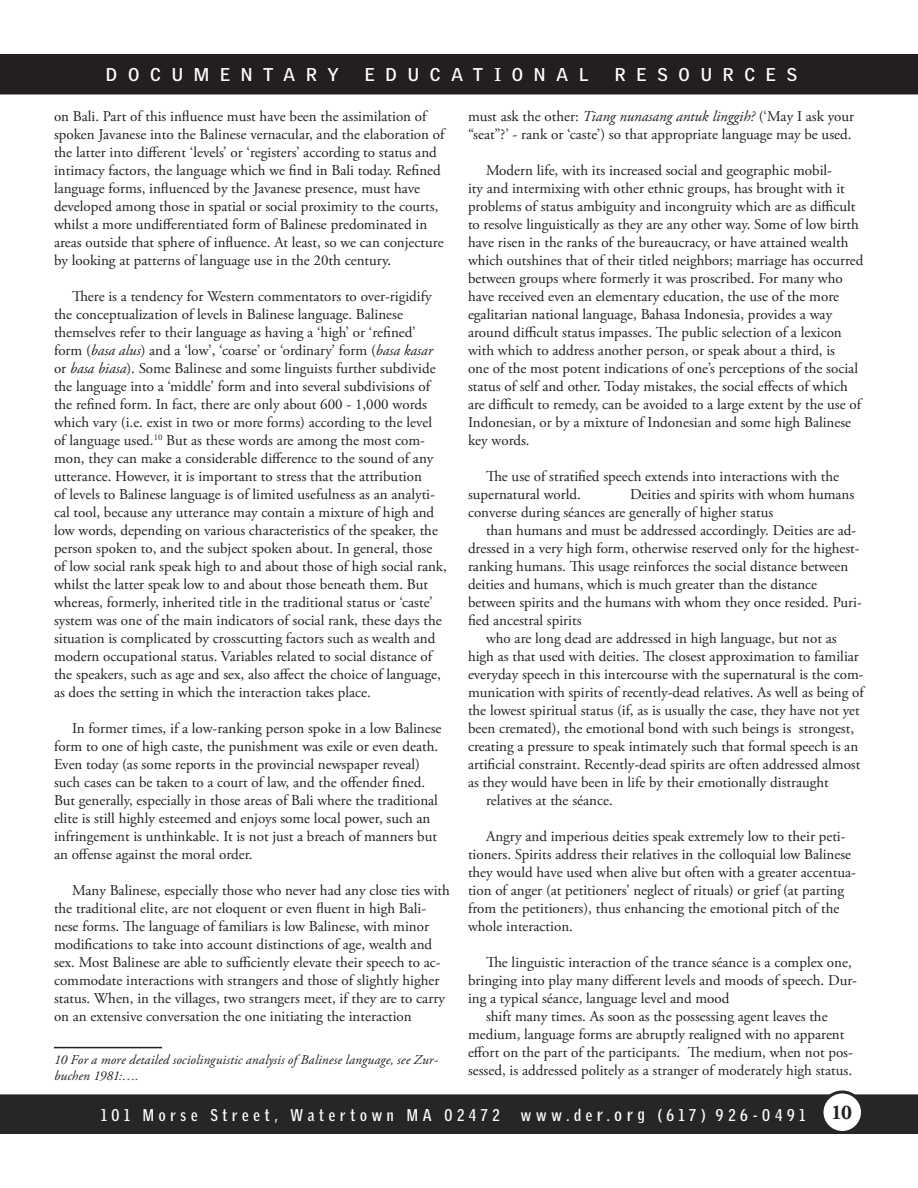
<style>
.page{position:relative;width:918px;height:1188px;background:#fff}
.page>*{position:absolute;margin:0;border:0;box-sizing:border-box;transform-origin:0 0}
.t1{font:700 18px "Griffith Gothic";letter-spacing:.6em;color:#fff}
.t2{font:700 16.5px "Griffith Gothic Cond";letter-spacing:.29em;color:#fff}
.studyguide{font:15px/18px "Adobe Garamond Pro";color:#231f20}
.studyguidenoindent{font:15px/18px "Adobe Garamond Pro";color:#231f20}
.footnotes{font:italic 13.5px/16.2px "Adobe Garamond Pro";letter-spacing:.01em;color:#231f20}
.s1{font-style:italic}
.s2{font-size:18px}
.s3{font-family:"Adobe Garamond Pro";font-size:21px;color:#231f20}
</style>
<div class="page">
<div style="left:0;top:54px;width:918px;height:40px;background:#231f20"></div>
<div style="left:1px;top:1095px;width:916px;height:38px;background:#282526"></div>
<div style="left:0;top:1094px;width:918px;height:40px;border:2px solid #282526"></div>
<div style="left:822px;top:1092px;width:40px;height:40px;background:#fff;border-radius:50%"></div>
<div style="left:820px;top:1090px;width:44px;height:44px;border:3px solid #282526;border-radius:50%"></div>
<hr style="left:54px;top:1047px;width:108px;height:1px;background:#231f20">
<p class="t1" style="left:106px;top:63px;width:234px">DOCUMENTARY</p>
<p class="t1" style="left:365px;top:63px;width:225px">EDUCATIONAL</p>
<p class="t1" style="left:615px;top:63px;width:184px">RESOURCES</p>
<p class="studyguide" style="left:54px;top:108px;width:392px">on Bali. Part of this influence must have been the assimilation of spoken Javanese into the Balinese vernacular, and the elaboration of the latter into different ‘levels’ or ‘registers’ according to status and intimacy factors, the language which we find in Bali today. Refined language forms, influenced by the Javanese presence, must have developed among those in spatial or social proximity to the courts, whilst a more undifferentiated form of Balinese predominated in areas outside that sphere of influence. At least, so we can conjecture by looking at patterns of language use in the 20th century.</p>
<p class="studyguide" style="left:54px;top:288px;width:394px;text-indent:18px">There is a tendency for Western commentators to over-rigidify the conceptualization of levels in Balinese language. Balinese themselves refer to their language as having a ‘high’ or ‘refined’ form (<span class="s1">basa alus</span>) and a ‘low’, ‘coarse’ or ‘ordinary’ form (<span class="s1">basa kasar </span>or <span class="s1">basa biasa</span>). Some Balinese and some linguists further subdivide the language into a ‘middle’ form and into several subdivisions of the refined form. In fact, there are only about 600 - 1,000 words which vary (i.e. exist in two or more forms) according to the level of language used.<sup>10</sup> But as these words are among the most com&shy;mon, they can make a considerable difference to the sound of any utterance. However, it is important to stress that the attribution<br>of levels to Balinese language is of limited usefulness as an analyti&shy;cal tool, because any utterance may contain a mixture of high and low words, depending on various characteristics of the speaker, the person spoken to, and the subject spoken about. In general, those of low social rank speak high to and about those of high social rank, whilst the latter speak low to and about those beneath them. But whereas, formerly, inherited title in the traditional status or ‘caste’ system was one of the main indicators of social rank, these days the situation is complicated by crosscutting factors such as wealth and modern occupational status. Variables related to social distance of the speakers, such as age and sex, also affect the choice of language, as does the setting in which the interaction takes place.</p>
<p class="studyguide" style="left:54px;top:720px;width:389px;text-indent:18px">In former times, if a low-ranking person spoke in a low Balinese form to one of high caste, the punishment was exile or even death.<br>Even today (as some reports in the provincial newspaper reveal) such cases can be taken to a court of law, and the offender fined.<br>But generally, especially in those areas of Bali where the traditional elite is still highly esteemed and enjoys some local power, such an infringement is unthinkable. It is not just a breach of manners but an offense against the moral order.</p>
<p class="studyguide" style="left:54px;top:882px;width:397px;text-indent:18px">Many Balinese, especially those who never had any close ties with the traditional elite, are not eloquent or even fluent in high Bali&shy;nese forms. The language of familiars is low Balinese, with minor modifications to take into account distinctions of age, wealth and sex. Most Balinese are able to sufficiently elevate their speech to ac&shy;commodate interactions with strangers and those of slightly higher status. When, in the villages, two strangers meet, if they are to carry on an extensive conversation the one initiating the interaction</p>
<p class="footnotes" style="left:54px;top:1052px;width:386px">10 For a more detailed sociolinguistic analysis of Balinese language, see Zur&shy;buchen 1981:….</p>
<p class="studyguidenoindent" style="left:468px;top:108px;width:388px">must ask the other: <span class="s1">Tiang nunasang antuk linggih?</span> (‘May I ask your “seat”?’ - rank or ‘caste’) so that appropriate language may be used.</p>
<p class="studyguide" style="left:468px;top:162px;width:397px;text-indent:18px">Modern life, with its increased social and geographic mobil-<br>ity and intermixing with other ethnic groups, has brought with it problems of status ambiguity and incongruity which are as difficult to resolve linguistically as they are any other way. Some of low birth have risen in the ranks of the bureaucracy, or have attained wealth which outshines that of their titled neighbors; marriage has occurred between groups where formerly it was proscribed. For many who have received even an elementary education, the use of the more egalitarian national language, Bahasa Indonesia, provides a way around difficult status impasses. The public selection of a lexicon with which to address another person, or speak about a third, is<br>one of the most potent indications of one’s perceptions of the social status of self and other. Today mistakes, the social effects of which are difficult to remedy, can be avoided to a large extent by the use of Indonesian, or by a mixture of Indonesian and some high Balinese key words.</p>
<p class="studyguide" style="left:468px;top:468px;width:373px;text-indent:18px">The use of stratified speech extends into interactions with the supernatural world.</p>
<p class="studyguide" style="left:468px;top:486px;width:388px;text-indent:162px">Deities and spirits with whom humans converse during séances are generally of higher status</p>
<p class="studyguide" style="left:468px;top:522px;width:395px;text-indent:18px">than humans and must be addressed accordingly. Deities are ad&shy;dressed in a very high form, otherwise reserved only for the highest&shy;ranking humans. This usage reinforces the social distance between deities and humans, which is much greater than the distance between spirits and the humans with whom they once resided. Puri&shy;fied ancestral spirits</p>
<p class="studyguide" style="left:468px;top:630px;width:397px;text-indent:18px">who are long dead are addressed in high language, but not as high as that used with deities. The closest approximation to familiar everyday speech in this intercourse with the supernatural is the com&shy;munication with spirits of recently-dead relatives. As well as being of the lowest spiritual status (if, as is usually the case, they have not yet been cremated), the emotional bond with such beings is strongest, creating a pressure to speak intimately such that formal speech is an artificial constraint. Recently-dead spirits are often addressed almost as they would have been in life by their emotionally distraught</p>
<p class="studyguide" style="left:486px;top:792px;width:128px">relatives at the séance.</p>
<p class="studyguide" style="left:468px;top:828px;width:389px;text-indent:18px">Angry and imperious deities speak extremely low to their peti&shy;tioners. Spirits address their relatives in the colloquial low Balinese they would have used when alive but often with a greater accentua&shy;tion of anger (at petitioners’ neglect of rituals) or grief (at parting from the petitioners), thus enhancing the emotional pitch of the whole interaction.</p>
<p class="studyguide" style="left:468px;top:954px;width:391px;text-indent:18px">The linguistic interaction of the trance séance is a complex one, bringing into play many different levels and moods of speech. Dur&shy;ing a typical séance, language level and mood</p>
<p class="studyguide" style="left:468px;top:1008px;width:386px;text-align:center">shift many times. As soon as the possessing agent leaves the medium, language forms are abruptly realigned with no apparent effort on the part of the participants. The medium, when not pos&shy;sessed, is addressed politely as a stranger of moderately high status.</p>
<p class="t2" style="left:101px;top:1106px;width:400px">101 Morse Street, Watertown MA 02472</p>
<p class="t2" style="left:521px;top:1106px;width:333px">www.de<span class="s2">r</span>.<span class="s2">or</span>g (617) 926-0491 <span class="s3">10</span></p>
</div>
